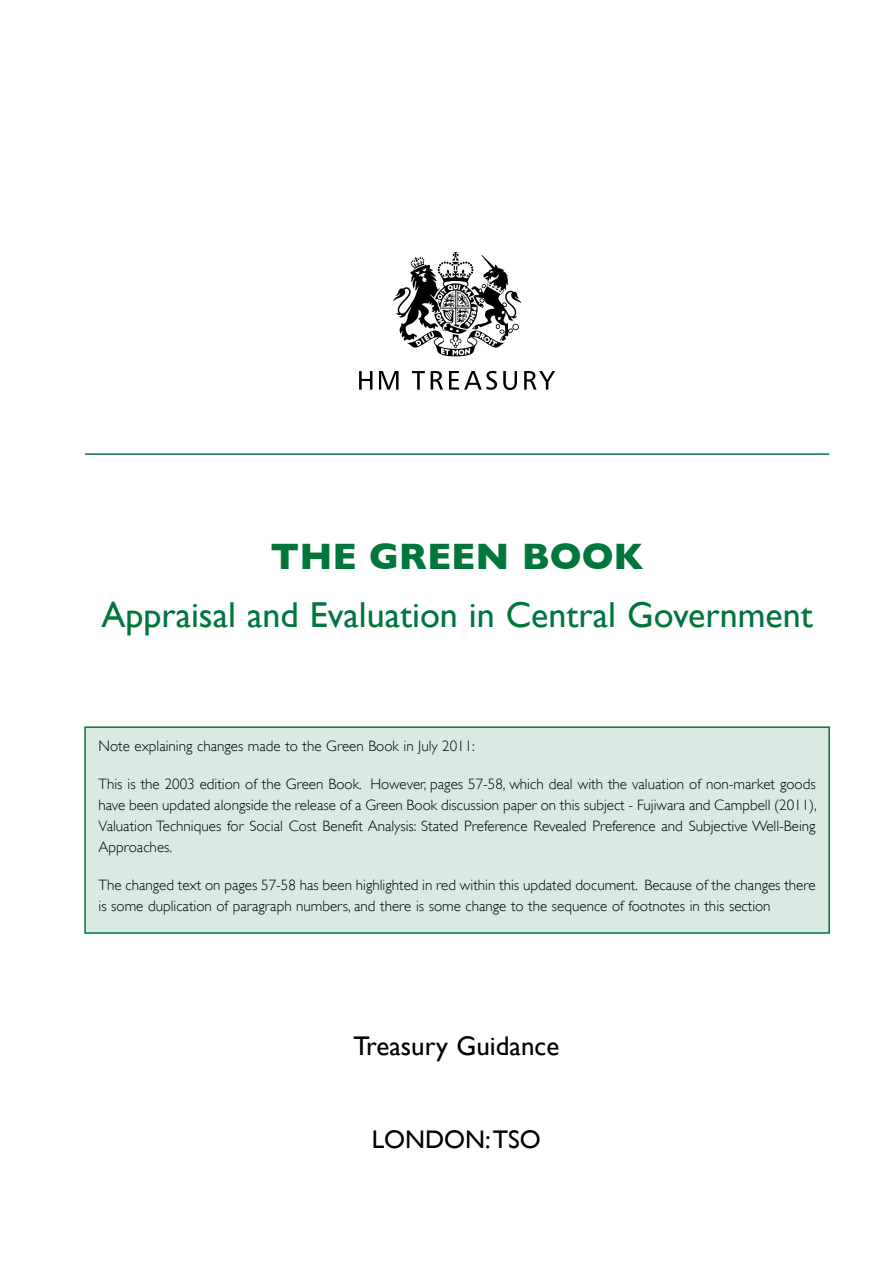
<style>
.page{position:relative;width:893px;height:1263px;background:#fff}
.page>*{position:absolute;margin:0;border:0;box-sizing:border-box;transform-origin:0 0}
.t1{font:700 37.5px "Gill Sans";color:#00763b}
.t2{font:36px "Gill Sans";color:#00763b}
.t3{font:27px "Gill Sans";color:#000}
.t4{font:25.5px "Gill Sans";color:#000}
.t5{font:300 15px/21px "Gill Sans";color:#000;text-align:justify}
</style>
<div class="page">
<hr style="left:85px;top:453px;width:744px;height:2px;background:#00763b">
<svg style="left:359px;top:371px;width:13px;height:19px"></svg>
<svg style="left:379px;top:371px;width:20px;height:19px"></svg>
<svg style="left:412px;top:371px;width:13px;height:19px"></svg>
<svg style="left:431px;top:371px;width:12px;height:19px"></svg>
<svg style="left:449px;top:371px;width:48px;height:19px"></svg>
<svg style="left:503px;top:371px;width:14px;height:19px"></svg>
<svg style="left:524px;top:371px;width:31px;height:19px"></svg>
<svg style="left:393px;top:252px;width:128px;height:104px"></svg>
<div style="left:85px;top:727px;width:744px;height:206px;background:#d9eae2"></div>
<div style="left:84px;top:726px;width:746px;height:208px;border:2px solid #00763b"></div>
<h1 class="t1" style="left:271px;top:535px;width:375px">THE GREEN BOOK</h1>
<h2 class="t2" style="left:101px;top:593px;width:713px">Appraisal and Evaluation in Central Government</h2>
<p class="t5" style="left:99px;top:735px;width:378px">Note explaining changes made to the Green Book in July 2011:</p>
<p class="t5" style="left:99px;top:773px;width:720px">This is the 2003 edition of the Green Book. However, pages 57-58, which deal with the valuation of non-market goods have been updated alongside the release of a Green Book discussion paper on this subject - Fujiwara and Campbell (2011), Valuation Techniques for Social Cost Benefit Analysis: Stated Preference Revealed Preference and Subjective Well-Being Approaches.</p>
<p class="t5" style="left:99px;top:874px;width:719px">The changed text on pages 57-58 has been highlighted in red within this updated document. Because of the changes there is some duplication of paragraph numbers, and there is some change to the sequence of footnotes in this section</p>
<h3 class="t3" style="left:353px;top:1029px;width:207px">Treasury Guidance</h3>
<h3 class="t4" style="left:372px;top:1124px;width:171px">LONDON: TSO</h3>
</div>
